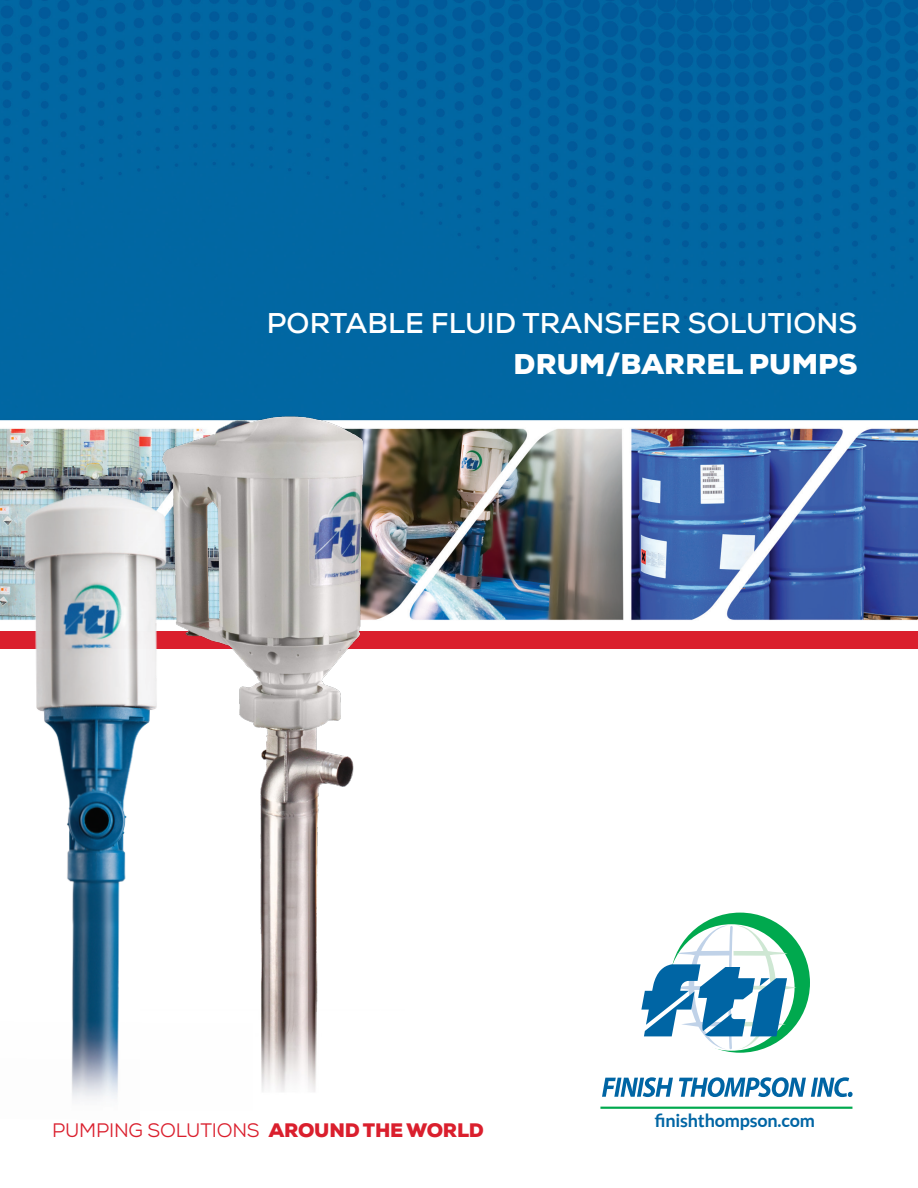
<style>
.page{position:relative;width:918px;height:1188px;background:#fff}
.page>*{position:absolute;margin:0;border:0;box-sizing:border-box;transform-origin:0 0}
.t1{font:700 28.5px/40.5px "Nexa";letter-spacing:.005em;color:#fff;text-align:right}
.Quotes{font:19.5px "Nexa";letter-spacing:-.01em;color:#da1f2d}
.t2{font:700 18px "Lato";letter-spacing:-.01em;color:#0065a4}
.s1{font-weight:900}
</style>
<div class="page">
<img style="left:0;top:0;width:918px;height:1109px">
<div style="left:0;top:632px;width:918px;height:17px;background:#da1f2d"></div>
<div style="left:670px;top:913px;width:140px;height:140px;background:#00a94e;border-radius:50%"></div>
<svg style="left:641px;top:925px;width:156px;height:126px"></svg>
<svg style="left:602px;top:1077px;width:71px;height:20px"></svg>
<svg style="left:679px;top:1077px;width:174px;height:20px"></svg>
<hr style="left:600px;top:1107px;width:252px;height:2px;background:#00a94e">
<img style="left:0;top:461px;width:140px;height:648px">
<img style="left:140px;top:399px;width:265px;height:710px">
<p class="t1" style="left:267px;top:303px;width:592px">PORTABLE FLUID TRANSFER SOLUTIONS<br><span class="s1">DRUM/BARREL PUMPS</span></p>
<p class="Quotes" style="left:52px;top:1118px;width:433px">PUMPING SOLUTIONS <span class="s1">AROUND THE WORLD</span></p>
<p class="t2" style="left:655px;top:1110px;width:162px">finishthompson.com</p>
</div>
